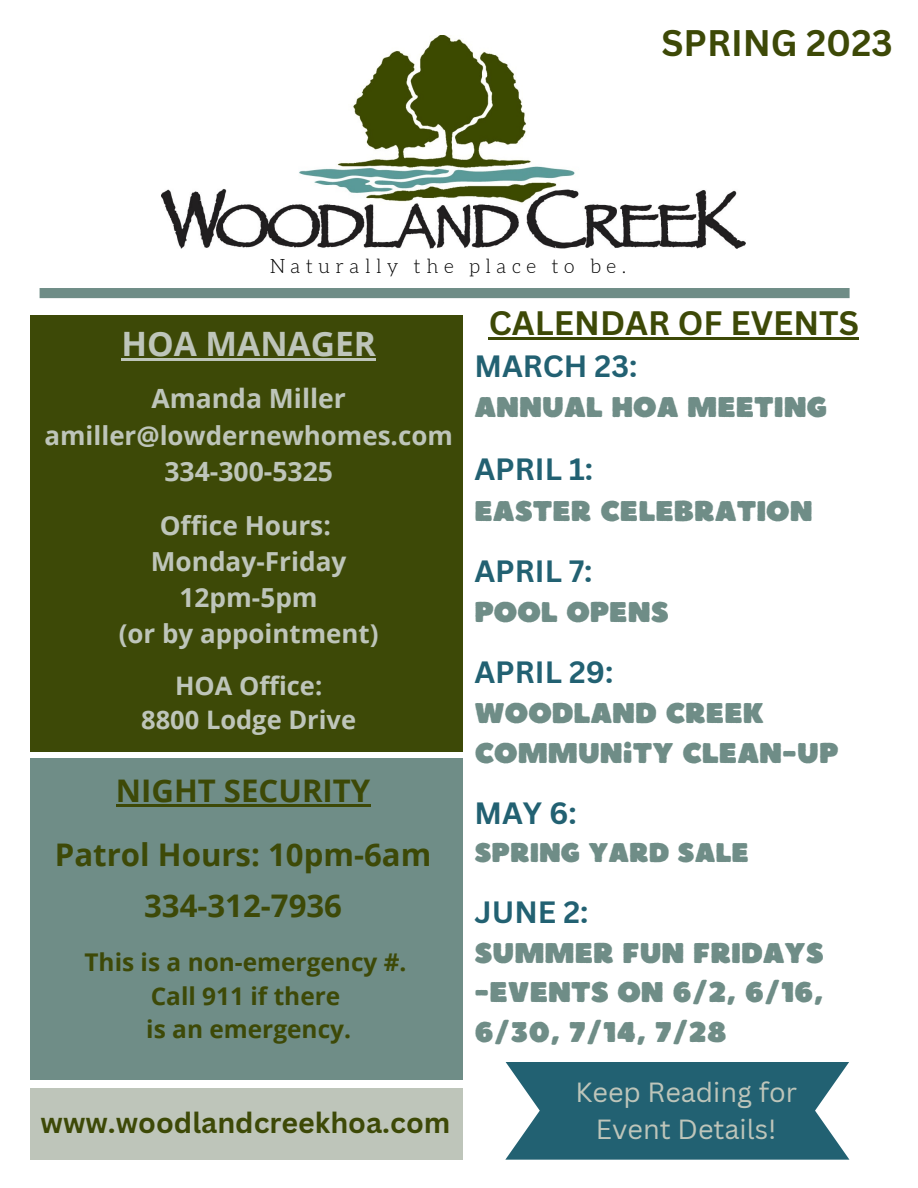
<style>
.page{position:relative;width:918px;height:1188px;background:#fff}
.page>*{position:absolute;margin:0;border:0;box-sizing:border-box;transform-origin:0 0}
.t1{font:700 36px "Canva Sans";color:#3d4907}
.t2{font:700 33.6px "Open Sans";color:#bec5ba}
.t3{font:700 33px "Canva Sans";color:#3d4907}
.t4{font:700 31.2px/51.8px "Open Sans";color:#3d4907;text-align:center}
.t5{font:700 30px "Canva Sans";color:#226172}
.t6{font:28.5px/39.3px "Boulder";color:#6f8d87}
.t7{font:700 28.5px "Canva Sans";color:#3d4907}
.t8{font:27px/37.2px "Canva Sans";color:#bec5ba;text-align:center}
.t9{font:27px "Boulder";color:#6f8d87}
.t10{font:700 26.55px "Open Sans";color:#bec5ba}
.t11{font:700 26.25px/36px "Open Sans";color:#bec5ba;text-align:center}
.t12{font:700 25.95px "Open Sans";color:#bec5ba}
.t13{font:700 25.5px/34.8px "Open Sans";color:#bec5ba;text-align:center}
.t14{font:700 24.45px/33.8px "Open Sans";color:#3d4907;text-align:center}
.t15{font:300 19.5px "Aleo";letter-spacing:.28em;color:#000}
</style>
<div class="page">
<img style="left:162px;top:36px;width:584px;height:212px">
<div style="left:40px;top:288px;width:810px;height:10px;background:#6f8d87"></div>
<div style="left:30px;top:315px;width:433px;height:436px;background:#3d4907"></div>
<div style="left:30px;top:759px;width:433px;height:321px;background:#6f8d87"></div>
<hr style="left:116px;top:804px;width:254px;height:2px;background:#3d4907">
<div style="left:30px;top:1088px;width:433px;height:72px;background:#bec5ba"></div>
<svg style="left:505px;top:1062px;width:344px;height:98px;background:#397180"></svg>
<hr style="left:121px;top:358px;width:255px;height:2px;background:#bec5ba">
<hr style="left:489px;top:337px;width:370px;height:2px;background:#3d4907">
<p class="t1" style="left:661px;top:17px;width:233px">SPRING 2023</p>
<p class="t15" style="left:270px;top:257px;width:358px">Naturally the place to be.</p>
<p class="t2" style="left:121px;top:320px;width:256px">HOA MANAGER</p>
<p class="t10" style="left:151px;top:379px;width:196px">Amanda Miller</p>
<p class="t12" style="left:44px;top:417px;width:410px">amiller@lowdernewhomes.com</p>
<p class="t10" style="left:164px;top:452px;width:170px">334-300-5325</p>
<p class="t11" style="left:151px;top:507px;width:197px">Office Hours:<br>Monday-Friday<br>12pm-5pm</p>
<p class="t12" style="left:119px;top:615px;width:261px">(or by appointment)</p>
<p class="t13" style="left:141px;top:667px;width:216px">HOA Office:<br>8800 Lodge Drive</p>
<p class="t4" style="left:116px;top:764px;width:256px">NIGHT SECURITY</p>
<p class="t4" style="left:55px;top:828px;width:378px">Patrol Hours: 10pm-6am<br>334-312-7936</p>
<p class="t14" style="left:84px;top:944px;width:324px">This is a non-emergency #.<br>Call 911 if there<br>is an emergency.</p>
<p class="t7" style="left:41px;top:1103px;width:411px">www.woodlandcreekhoa.com</p>
<p class="t3" style="left:489px;top:300px;width:372px">CALENDAR OF EVENTS</p>
<p class="t5" style="left:474px;top:345px;width:164px">MARCH 23:</p>
<p class="t6" style="left:474px;top:387px;width:354px">ANNUAL HOA MEETING</p>
<p class="t5" style="left:474px;top:448px;width:120px">APRIL 1:</p>
<p class="t6" style="left:474px;top:490px;width:340px">EASTER CELEBRATION</p>
<p class="t5" style="left:474px;top:550px;width:120px">APRIL 7:</p>
<p class="t6" style="left:474px;top:591px;width:196px">POOL OPENS</p>
<p class="t5" style="left:474px;top:651px;width:140px">APRIL 29:</p>
<p class="t6" style="left:474px;top:693px;width:366px">WOODLAND CREEK<br>COMMUNITY CLEAN-UP</p>
<p class="t5" style="left:474px;top:792px;width:104px">MAY 6:</p>
<p class="t9" style="left:474px;top:835px;width:276px">SPRING YARD SALE</p>
<p class="t5" style="left:474px;top:891px;width:115px">JUNE 2:</p>
<p class="t6" style="left:474px;top:932px;width:351px;text-align:justify">SUMMER FUN FRIDAYS -EVENTS ON 6/2, 6/16, 6/30, 7/14, 7/28</p>
<p class="t8" style="left:576px;top:1073px;width:223px">Keep Reading for<br>Event Details!</p>
</div>
